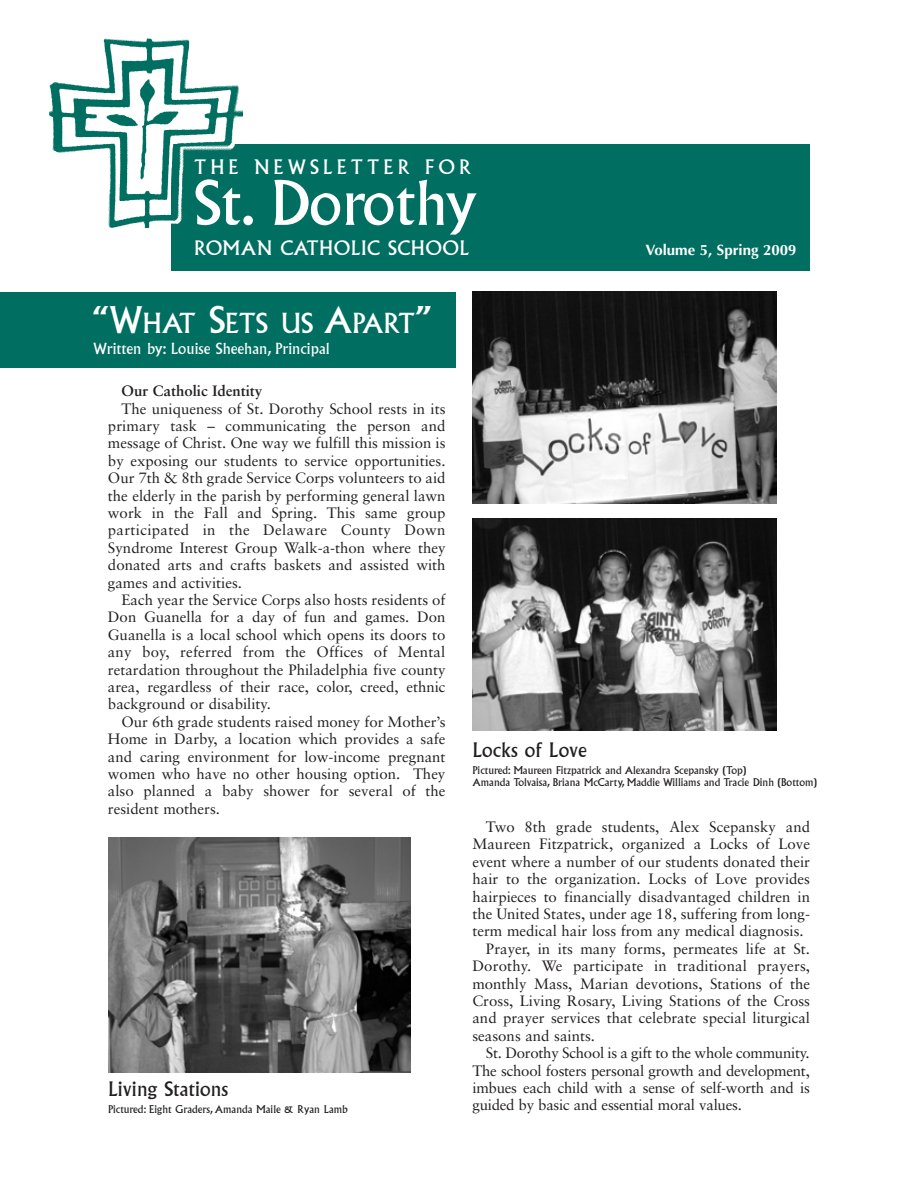
<style>
.page{position:relative;width:918px;height:1188px;background:#fff}
.page>*{position:absolute;margin:0;border:0;box-sizing:border-box;transform-origin:0 0}
.t1{font:60px "Albertus";color:#fff}
.t2{font:27px "Albertus";color:#fff}
.t3{font:19.5px "Albertus";color:#231f20}
.t4{font:19.5px "Albertus";letter-spacing:.03em;color:#fff}
.t5{font:19.5px "Albertus";letter-spacing:.215em;color:#fff}
.t6{font:15px/17.4px "Sabon";color:#231f20;text-align:justify}
.t7{font:15px "Albertus";color:#fff}
.t8{font:700 15px "Sabon";color:#231f20}
.t9{font:700 15px "Optima";color:#fff}
.t10{font:10.5px/12.6px "Albertus";color:#231f20}
.s1{font-size:36px}
</style>
<div class="page">
<div style="left:0;top:292px;width:456px;height:76px;background:#006e60"></div>
<div style="left:172px;top:144px;width:638px;height:126px;background:#006e60"></div>
<img style="left:49px;top:38px;width:193px;height:189px">
<img style="left:472px;top:292px;width:304px;height:212px">
<img style="left:472px;top:518px;width:304px;height:212px">
<img style="left:108px;top:837px;width:303px;height:235px">
<h3 class="t5" style="left:194px;top:159px;width:279px">THE NEWSLETTER FOR</h3>
<h1 class="t1" style="left:194px;top:180px;width:285px">St. Dorothy</h1>
<h3 class="t4" style="left:194px;top:240px;width:277px">ROMAN CATHOLIC SCHOOL</h3>
<p class="t9" style="left:645px;top:243px;width:153px">Volume 5, Spring 2009</p>
<h2 class="t2" style="left:93px;top:313px;width:340px"><span class="s1">“W</span>HAT <span class="s1">S</span>ETS US <span class="s1">A</span>PART<span class="s1">”</span></h2>
<p class="t7" style="left:93px;top:343px;width:238px">Written by: Louise Sheehan, Principal</p>
<p class="t8" style="left:121px;top:385px;width:142px">Our Catholic Identity</p>
<p class="t6" style="left:108px;top:401px;width:339px;text-indent:14px">The uniqueness of St. Dorothy School rests in its primary task – communicating the person and message of Christ. One way we fulfill this mission is by exposing our students to service opportunities.<br>Our 7th &amp; 8th grade Service Corps volunteers to aid the elderly in the parish by performing general lawn work in the Fall and Spring. This same group participated in the Delaware County Down Syndrome Interest Group Walk-a-thon where they donated arts and crafts baskets and assisted with games and activities.</p>
<p class="t6" style="left:108px;top:592px;width:339px;text-indent:14px">Each year the Service Corps also hosts residents of Don Guanella for a day of fun and games. Don Guanella is a local school which opens its doors to any boy, referred from the Offices of Mental retardation throughout the Philadelphia five county area, regardless of their race, color, creed, ethnic background or disability.</p>
<p class="t6" style="left:108px;top:714px;width:339px;text-indent:14px">Our 6th grade students raised money for Mother’s Home in Darby, a location which provides a safe and caring environment for low-income pregnant women who have no other housing option. They also planned a baby shower for several of the resident mothers.</p>
<h3 class="t3" style="left:108px;top:1081px;width:122px">Living Stations</h3>
<p class="t10" style="left:108px;top:1103px;width:241px">Pictured: Eight Graders, Amanda Maile &amp; Ryan Lamb</p>
<h3 class="t3" style="left:472px;top:743px;width:116px">Locks of Love</h3>
<p class="t10" style="left:472px;top:764px;width:346px">Pictured: Maureen Fitzpatrick and Alexandra Scepansky (Top)<br>Amanda Tolvaisa, Briana McCarty, Maddie Williams and Tracie Dinh (Bottom)</p>
<p class="t6" style="left:486px;top:819px;width:326px">Two 8th grade students, Alex Scepansky and</p>
<p class="t6" style="left:472px;top:837px;width:339px">Maureen Fitzpatrick, organized a Locks of Love</p>
<p class="t6" style="left:472px;top:854px;width:339px">event where a number of our students donated their</p>
<p class="t6" style="left:472px;top:871px;width:339px">hair to the organization. Locks of Love provides</p>
<p class="t6" style="left:472px;top:889px;width:339px">hairpieces to financially disadvantaged children in</p>
<p class="t6" style="left:472px;top:906px;width:339px">the United States, under age 18, suffering from long-</p>
<p class="t6" style="left:472px;top:924px;width:333px">term medical hair loss from any medical diagnosis.</p>
<p class="t6" style="left:486px;top:941px;width:326px">Prayer, in its many forms, permeates life at St.</p>
<p class="t6" style="left:472px;top:958px;width:339px">Dorothy. We participate in traditional prayers,</p>
<p class="t6" style="left:472px;top:976px;width:339px">monthly Mass, Marian devotions, Stations of the</p>
<p class="t6" style="left:472px;top:993px;width:339px">Cross, Living Rosary, Living Stations of the Cross</p>
<p class="t6" style="left:472px;top:1011px;width:339px">and prayer services that celebrate special liturgical</p>
<p class="t6" style="left:472px;top:1028px;width:124px">seasons and saints.</p>
<p class="t6" style="left:486px;top:1045px;width:325px">St. Dorothy School is a gift to the whole community.</p>
<p class="t6" style="left:472px;top:1063px;width:339px">The school fosters personal growth and development,</p>
<p class="t6" style="left:472px;top:1080px;width:339px">imbues each child with a sense of self-worth and is</p>
<p class="t6" style="left:472px;top:1098px;width:271px">guided by basic and essential moral values.</p>
</div>
